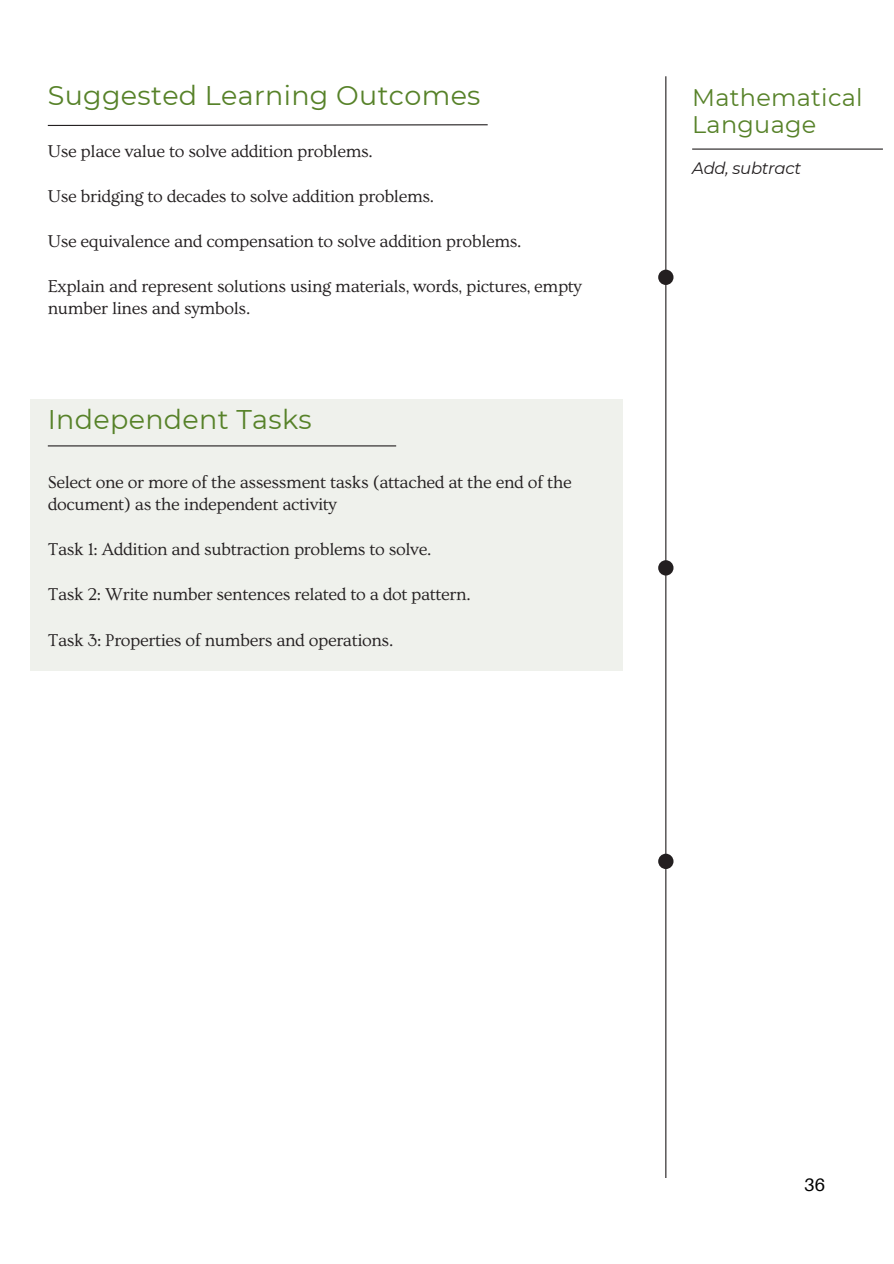
<style>
.page{position:relative;width:894px;height:1264px;background:#fff}
.page>*{position:absolute;margin:0;border:0;box-sizing:border-box;transform-origin:0 0}
.t1{font:27px "Montserrat";letter-spacing:.01em;color:#578229}
.t2{font:24px/27px "Montserrat";letter-spacing:.01em;color:#578229}
.t3{font:18px/22.5px "Ovo";letter-spacing:-.02em;color:#231f20}
.t4{font:18px "Aileron";color:#000}
.t5{font:italic 16.5px "Montserrat";letter-spacing:-.02em;color:#231f20}
</style>
<div class="page">
<hr style="left:665px;top:76px;width:1px;height:1101px;background:#231f20">
<div style="left:658px;top:853px;width:15px;height:16px;background:#231f20;border-radius:50%"></div>
<div style="left:658px;top:560px;width:15px;height:15px;background:#231f20;border-radius:50%"></div>
<div style="left:658px;top:270px;width:15px;height:15px;background:#231f20;border-radius:50%"></div>
<div style="left:30px;top:399px;width:592px;height:271px;background:#eff1ec"></div>
<hr style="left:48px;top:445px;width:348px;height:1px;background:#231f20">
<hr style="left:692px;top:148px;width:190px;height:2px;background:#231f20">
<svg style="left:47px;top:124px;width:441px;height:2px"></svg>
<p class="t1" style="left:48px;top:79px;width:434px">Suggested Learning Outcomes</p>
<h1 class="t3" style="left:48px;top:140px;width:326px">Use place value to solve addition problems.</h1>
<p class="t3" style="left:48px;top:185px;width:387px">Use bridging to decades to solve addition problems.</p>
<p class="t3" style="left:48px;top:230px;width:475px">Use equivalence and compensation to solve addition problems.</p>
<p class="t3" style="left:48px;top:275px;width:535px">Explain and represent solutions using materials, words, pictures, empty number lines and symbols.</p>
<p class="t1" style="left:48px;top:403px;width:265px">Independent Tasks</p>
<h1 class="t3" style="left:48px;top:471px;width:525px">Select one or more of the assessment tasks (attached at the end of the document) as the independent activity</h1>
<p class="t3" style="left:48px;top:538px;width:385px">Task 1: Addition and subtraction problems to solve.</p>
<p class="t3" style="left:48px;top:583px;width:424px">Task 2: Write number sentences related to a dot pattern.</p>
<p class="t3" style="left:48px;top:628px;width:347px">Task 3: Properties of numbers and operations.</p>
<p class="t2" style="left:692px;top:84px;width:172px">Mathematical<br>Language</p>
<p class="t5" style="left:692px;top:158px;width:110px">Add, subtract</p>
<p class="t4" style="left:804px;top:1173px;width:22px">36</p>
</div>
